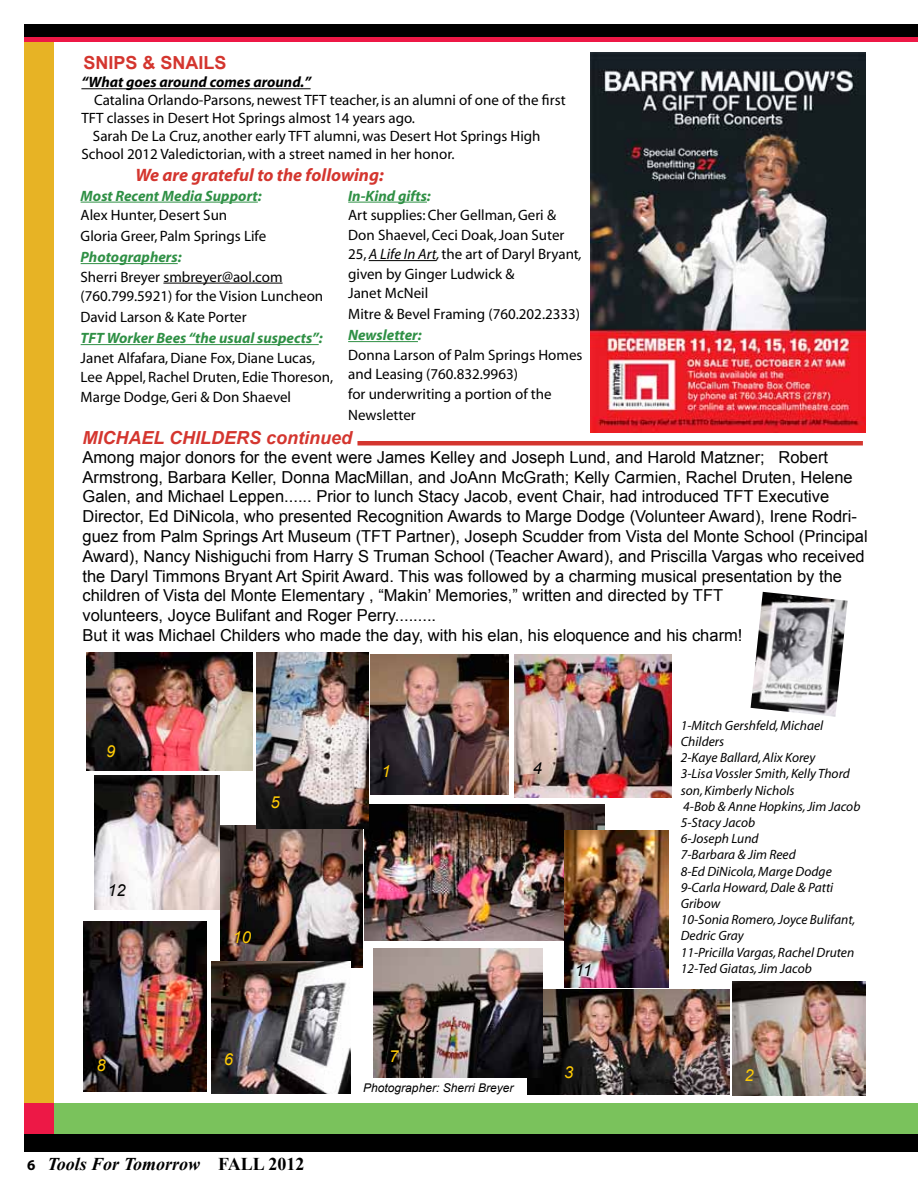
<style>
.page{position:relative;width:918px;height:1188px;background:#fff}
.page>*{position:absolute;margin:0;border:0;box-sizing:border-box;transform-origin:0 0}
.t1{font:italic 700 18px "Myriad";color:#d4362f}
.t2{font:italic 700 18px "Times New Roman";color:#000}
.t3{font:italic 700 18px "Arial";color:#d4362f}
.t4{font:700 18px "Arial";color:#d4362f}
.t5{font:16.5px/19.8px "Arial";color:#000}
.t6{font:italic 16.5px "Arial";color:#ffcb05}
.t7{font:italic 16.5px "Arial";color:#000}
.t8{font:15px/19.5px "Myriad";color:#000}
.t9{font:italic 700 15px "Myriad";color:#2f9045}
.t10{font:italic 700 15px "Myriad";color:#000}
.t11{font:italic 13.5px/16.2px "Myriad";color:#000}
.t12{font:italic 12px "Arial";color:#000}
.s1{font-style:italic}
.s2{font-family:"Myriad";font-style:normal;font-size:15px}
.s3{font-style:normal}
</style>
<div class="page">
<div style="left:24px;top:42px;width:30px;height:1110px;background:#e7b325"></div>
<div style="left:24px;top:24px;width:894px;height:18px;background:#000"></div>
<div style="left:24px;top:1134px;width:894px;height:18px;background:#000"></div>
<hr style="left:24px;top:38px;width:894px;height:4px;background:#ed1846">
<div style="left:54px;top:1104px;width:864px;height:30px;background:#7ac25c"></div>
<div style="left:24px;top:1104px;width:30px;height:30px;background:#ed1846"></div>
<img style="left:514px;top:654px;width:158px;height:143px">
<div style="left:357px;top:441px;width:506px;height:5px;background:#d4362f"></div>
<img style="left:370px;top:654px;width:139px;height:140px">
<img style="left:527px;top:989px;width:203px;height:105px">
<img style="left:374px;top:948px;width:169px;height:130px">
<img style="left:86px;top:652px;width:167px;height:118px">
<img style="left:732px;top:982px;width:133px;height:113px">
<img style="left:83px;top:921px;width:123px;height:171px">
<img style="left:220px;top:825px;width:143px;height:142px">
<img style="left:94px;top:775px;width:125px;height:134px">
<img style="left:364px;top:805px;width:240px;height:135px">
<img style="left:565px;top:831px;width:104px;height:156px">
<img style="left:591px;top:53px;width:274px;height:379px">
<hr style="left:81px;top:88px;width:230px;height:1px;background:#000">
<hr style="left:81px;top:202px;width:177px;height:1px;background:#2f9045">
<hr style="left:81px;top:263px;width:97px;height:1px;background:#2f9045">
<hr style="left:163px;top:283px;width:120px;height:1px;background:#000">
<hr style="left:81px;top:344px;width:238px;height:1px;background:#2f9045">
<hr style="left:348px;top:202px;width:79px;height:1px;background:#2f9045">
<hr style="left:369px;top:260px;width:67px;height:1px;background:#000">
<hr style="left:348px;top:341px;width:70px;height:1px;background:#2f9045">
<img style="left:256px;top:652px;width:113px;height:176px">
<img style="left:751px;top:592px;width:97px;height:125px">
<img style="left:212px;top:962px;width:138px;height:132px">
<p class="t4" style="left:84px;top:50px;width:145px">SNIPS &amp; SNAILS</p>
<p class="t10" style="left:81px;top:74px;width:231px">“What goes around comes around.”</p>
<p class="t8" style="left:94px;top:91px;width:473px">Catalina Orlando-Parsons, newest TFT teacher, is an alumni of one of the first</p>
<p class="t8" style="left:81px;top:109px;width:335px">TFT classes in Desert Hot Springs almost 14 years ago.</p>
<p class="t8" style="left:93px;top:127px;width:449px">Sarah De La Cruz, another early TFT alumni, was Desert Hot Springs High</p>
<p class="t8" style="left:81px;top:145px;width:375px">School 2012 Valedictorian, with a street named in her honor.</p>
<p class="t1" style="left:135px;top:166px;width:250px">We are grateful to the following:</p>
<p class="t9" style="left:81px;top:188px;width:183px">Most Recent Media Support:</p>
<p class="t8" style="left:81px;top:205px;width:187px;line-height:21px">Alex Hunter, Desert Sun<br>Gloria Greer, Palm Springs Life</p>
<p class="t9" style="left:81px;top:249px;width:103px">Photographers:</p>
<p class="t8" style="left:81px;top:268px;width:244px">Sherri Breyer smbreyer@aol.com (760.799.5921) for the Vision Luncheon</p>
<p class="t8" style="left:81px;top:308px;width:168px">David Larson &amp; Kate Porter</p>
<p class="t9" style="left:81px;top:330px;width:244px">TFT Worker Bees “the usual suspects”:</p>
<p class="t8" style="left:81px;top:349px;width:254px">Janet Alfafara, Diane Fox, Diane Lucas,<br>Lee Appel, Rachel Druten, Edie Thoreson,<br>Marge Dodge, Geri &amp; Don Shaevel</p>
<p class="t9" style="left:348px;top:188px;width:84px">In-Kind gifts:</p>
<p class="t8" style="left:348px;top:206px;width:235px">Art supplies: Cher Gellman, Geri &amp;<br>Don Shaevel, Ceci Doak, Joan Suter<br>25, <span class="s1">A Life In Art,</span> the art of Daryl Bryant<span class="s1">, </span>given by Ginger Ludwick &amp;<br>Janet McNeil</p>
<p class="t8" style="left:348px;top:305px;width:233px">Mitre &amp; Bevel Framing (760.202.2333)</p>
<p class="t9" style="left:348px;top:327px;width:75px">Newsletter:</p>
<p class="t8" style="left:348px;top:346px;width:236px">Donna Larson of Palm Springs Homes and Leasing (760.832.9963)<br>for underwriting a portion of the</p>
<p class="t8" style="left:348px;top:406px;width:69px">Newsletter</p>
<p class="t3" style="left:82px;top:426px;width:271px">MICHAEL CHILDERS continued</p>
<p class="t5" style="left:82px;top:447px;width:787px">Among major donors for the event were James Kelley and Joseph Lund, and Harold Matzner; Robert Armstrong, Barbara Keller, Donna MacMillan, and JoAnn McGrath; Kelly Carmien, Rachel Druten, Helene Galen, and Michael Leppen...... Prior to lunch Stacy Jacob, event Chair, had introduced TFT Executive Director, Ed DiNicola, who presented Recognition Awards to Marge Dodge (Volunteer Award), Irene Rodri&shy;guez from Palm Springs Art Museum (TFT Partner), Joseph Scudder from Vista del Monte School (Principal Award), Nancy Nishiguchi from Harry S Truman School (Teacher Award), and Priscilla Vargas who received the Daryl Timmons Bryant Art Spirit Award. This was followed by a charming musical presentation by the children of Vista del Monte Elementary , “Makin’ Memories,” written and directed by TFT<br>volunteers, Joyce Bulifant and Roger Perry.........<br>But it was Michael Childers who made the day, with his elan, his eloquence and his charm!</p>
<p class="t6" style="left:106px;top:740px;width:11px">9</p>
<p class="t6" style="left:270px;top:791px;width:11px">5</p>
<p class="t6" style="left:382px;top:761px;width:11px">1</p>
<p class="t7" style="left:533px;top:757px;width:11px">4</p>
<p class="t7" style="left:107px;top:879px;width:20px">12</p>
<p class="t6" style="left:97px;top:1054px;width:11px">8</p>
<p class="t6" style="left:233px;top:927px;width:20px">10</p>
<p class="t6" style="left:223px;top:1051px;width:11px">6</p>
<p class="t6" style="left:389px;top:1046px;width:11px">7</p>
<p class="t6" style="left:224px;top:1049px;width:11px">6</p>
<p class="t12" style="left:363px;top:1080px;width:152px">Photographer: Sherri Breyer</p>
<p class="t2" style="left:27px;top:1151px;width:279px"><span class="s2">6</span> Tools For Tomorrow <span class="s3">FALL 2012</span></p>
<p class="t7" style="left:575px;top:959px;width:19px">11</p>
<p class="t6" style="left:564px;top:1062px;width:11px">3</p>
<p class="t11" style="left:681px;top:718px;width:181px">1-Mitch Gershfeld, Michael<br>Childers<br>2-Kaye Ballard, Alix Korey<br>3-Lisa Vossler Smith, Kelly Thord son, Kimberly Nichols<br>4-Bob &amp; Anne Hopkins, Jim Jacob<br>5-Stacy Jacob<br>6-Joseph Lund<br>7-Barbara &amp; Jim Reed<br>8-Ed DiNicola, Marge Dodge<br>9-Carla Howard, Dale &amp; Patti<br>Gribow<br>10-Sonia Romero, Joyce Bulifant,<br>Dedric Gray<br>11-Pricilla Vargas, Rachel Druten<br>12-Ted Giatas, Jim Jacob</p>
<p class="t6" style="left:745px;top:1064px;width:11px">2</p>
</div>
